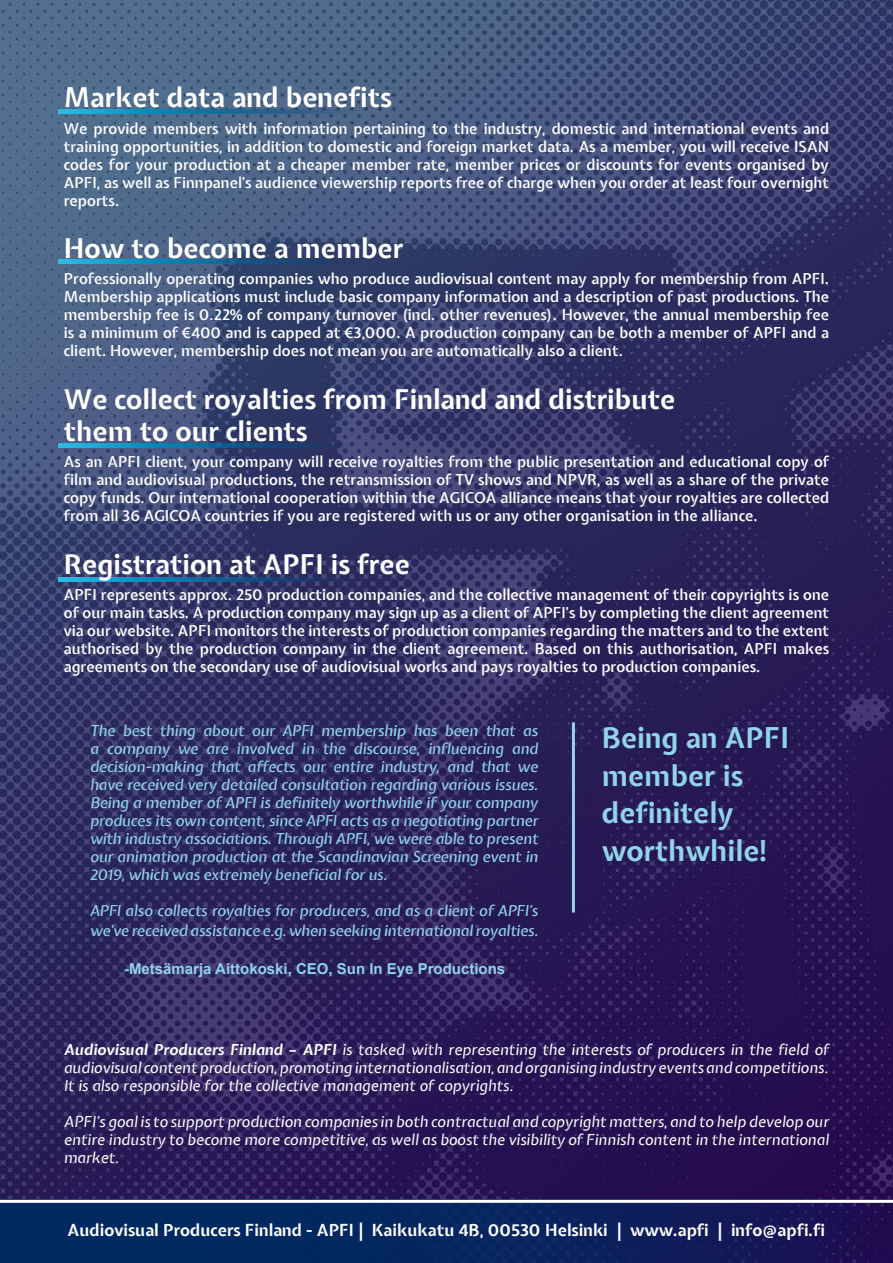
<style>
.page{position:relative;width:893px;height:1263px;background:#fff}
.page>*{position:absolute;margin:0;border:0;box-sizing:border-box;transform-origin:0 0}
.t1{font:700 28.5px/37.5px "Expletus Sans";color:#91d3e9}
.t2{font:700 27px/32.4px "Expletus Sans";color:#fff}
.t3{font:700 16.5px "Expletus Sans";color:#fff}
.t4{font:600 15px/18px "Expletus Sans";color:#fff;text-align:justify}
.t5{font:italic 500 15px/18px "Expletus Sans";color:#91d3e9;text-align:justify}
.t6{font:italic 15px/18px "Expletus Sans";color:#fff;text-align:justify}
.t7{font:700 15px "Arial";color:#91d3e9}
.s1{font-weight:700}
</style>
<div class="page">
<img style="left:0;top:0;width:893px;height:1199px">
<div style="left:0;top:1199px;width:893px;height:64px;background:linear-gradient(to right,#002f66,#191555)"></div>
<hr style="left:572px;top:722px;width:3px;height:190px;background:#91d3e9">
<hr style="left:0;top:1200px;width:893px;height:3px;background:#fff">
<svg style="left:58px;top:109px;width:298px;height:5px"></svg>
<svg style="left:58px;top:259px;width:298px;height:5px"></svg>
<svg style="left:58px;top:443px;width:298px;height:5px"></svg>
<svg style="left:58px;top:577px;width:298px;height:4px"></svg>
<h2 class="t2" style="left:64px;top:83px;width:330px">Market data and benefits</h2>
<p class="t4" style="left:64px;top:120px;width:767px">We provide members with information pertaining to the industry, domestic and international events and training opportunities, in addition to domestic and foreign market data. As a member, you will receive ISAN codes for your production at a cheaper member rate, member prices or discounts for events organised by APFI, as well as Finnpanel’s audience viewership reports free of charge when you order at least four overnight reports.</p>
<h2 class="t2" style="left:64px;top:233px;width:341px">How to become a member</h2>
<p class="t4" style="left:64px;top:271px;width:767px">Professionally operating companies who produce audiovisual content may apply for membership from APFI.<br>Membership applications must include basic company information and a description of past productions. The membership fee is 0.22% of company turnover (incl. other revenues). However, the annual membership fee is a minimum of €400 and is capped at €3,000. A production company can be both a member of APFI and a client. However, membership does not mean you are automatically also a client.</p>
<h2 class="t2" style="left:64px;top:384px;width:613px">We collect royalties from Finland and distribute them to our clients</h2>
<p class="t4" style="left:64px;top:454px;width:767px">As an APFI client, your company will receive royalties from the public presentation and educational copy of film and audiovisual productions, the retransmission of TV shows and NPVR, as well as a share of the private copy funds. Our international cooperation within the AGICOA alliance means that your royalties are collected from all 36 AGICOA countries if you are registered with us or any other organisation in the alliance.</p>
<h2 class="t2" style="left:64px;top:549px;width:348px">Registration at APFI is free</h2>
<p class="t4" style="left:64px;top:587px;width:767px">APFI represents approx. 250 production companies, and the collective management of their copyrights is one of our main tasks. A production company may sign up as a client of APFI’s by completing the client agreement via our website. APFI monitors the interests of production companies regarding the matters and to the extent authorised by the production company in the client agreement. Based on this authorisation, APFI makes agreements on the secondary use of audiovisual works and pays royalties to production companies.</p>
<p class="t5" style="left:90px;top:722px;width:449px">The best thing about our APFI membership has been that as a company we are involved in the discourse, influencing and decision-making that affects our entire industry, and that we have received very detailed consultation regarding various issues.<br>Being a member of APFI is definitely worthwhile if your company produces its own content, since APFI acts as a negotiating partner with industry associations. Through APFI, we were able to present our animation production at the Scandinavian Screening event in 2019, which was extremely beneficial for us.</p>
<p class="t5" style="left:90px;top:901px;width:449px;line-height:19.8px">APFI also collects royalties for producers, and as a client of APFI’s we’ve received assistance e.g. when seeking international royalties.</p>
<p class="t7" style="left:124px;top:958px;width:383px">-Metsämarja Aittokoski, CEO, Sun In Eye Productions</p>
<h1 class="t1" style="left:602px;top:721px;width:189px">Being an APFI member is definitely worthwhile!</h1>
<p class="t6" style="left:64px;top:1041px;width:766px"><span class="s1">Audiovisual Producers Finland – APFI</span> is tasked with representing the interests of producers in the field of audiovisual content production, promoting internationalisation, and organising industry events and competitions.<br>It is also responsible for the collective management of copyrights.</p>
<p class="t6" style="left:64px;top:1113px;width:767px">APFI’s goal is to support production companies in both contractual and copyright matters, and to help develop our entire industry to become more competitive, as well as boost the visibility of Finnish content in the international market.</p>
<p class="t3" style="left:68px;top:1221px;width:759px">Audiovisual Producers Finland - APFI | Kaikukatu 4B, 00530 Helsinki | www.apfi | info@apfi.fi</p>
</div>
